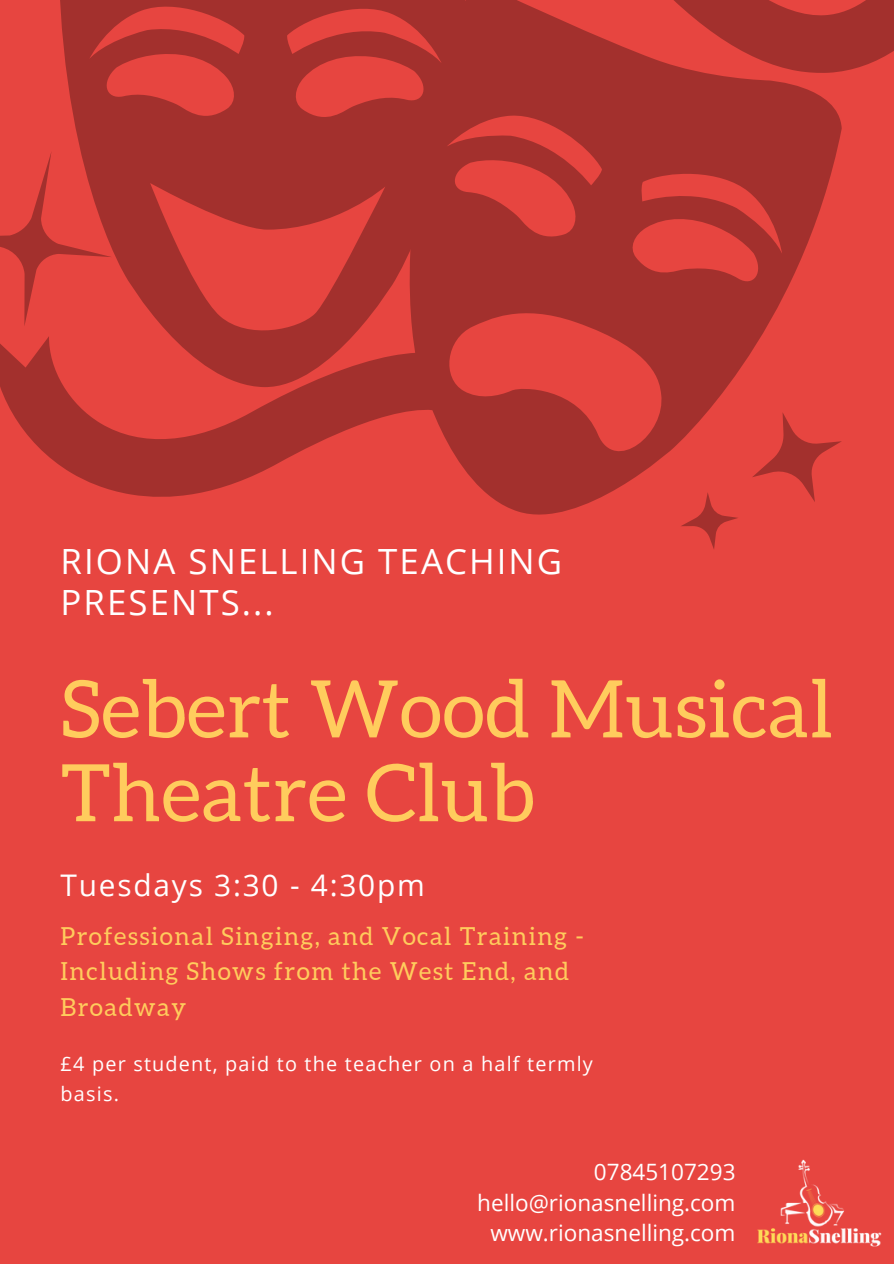
<style>
.page{position:relative;width:894px;height:1264px;background:#fff}
.page>*{position:absolute;margin:0;border:0;box-sizing:border-box;transform-origin:0 0}
.t1{font:79.35px/83.8px "Aleo";letter-spacing:.01em;color:#ffcc5d}
.t2{font:34.8px/41px "Open Sans";letter-spacing:.06em;color:#fff}
.t3{font:29.85px "Open Sans";letter-spacing:.06em;color:#fff}
.t4{font:24.75px/35.4px "Aleo";letter-spacing:.06em;color:#ffcc5d}
.t5{font:22.5px/30.5px "Open Sans";color:#fff;text-align:right}
.t6{font:19.8px/29.8px "Open Sans";letter-spacing:.06em;color:#fff}
</style>
<div class="page">
<div style="left:0;top:0;width:893px;height:1263px;background:#e74540"></div>
<svg style="left:21px;top:426px;width:320px;height:71px;fill:#a3302d"></svg>
<svg style="left:855px;top:0;width:38px;height:69px;fill:#a3302d"></svg>
<svg style="left:341px;top:0;width:514px;height:549px"></svg>
<svg style="left:0;top:0;width:522px;height:426px"></svg>
<svg style="left:428px;top:292px;width:255px;height:190px;fill:#a3302d"></svg>
<svg style="left:623px;top:157px;width:170px;height:141px"></svg>
<svg style="left:89px;top:0;width:161px;height:130px"></svg>
<svg style="left:284px;top:0;width:325px;height:249px"></svg>
<svg style="left:127px;top:149px;width:258px;height:209px;fill:#a3302d"></svg>
<img style="left:757px;top:1159px;width:125px;height:88px">
<h2 class="t2" style="left:61px;top:540px;width:503px">RIONA SNELLING TEACHING<br>PRESENTS...</h2>
<h1 class="t1" style="left:61px;top:667px;width:773px">Sebert Wood Musical<br>Theatre Club</h1>
<p class="t3" style="left:61px;top:863px;width:366px">Tuesdays 3:30 - 4:30pm</p>
<p class="t4" style="left:61px;top:918px;width:524px">Professional Singing, and Vocal Training -<br>Including Shows from the West End, and<br>Broadway</p>
<p class="t6" style="left:61px;top:1048px;width:533px">£4 per student, paid to the teacher on a half termly basis.</p>
<p class="t5" style="left:477px;top:1156px;width:260px">07845107293 hello@rionasnelling.com www.rionasnelling.com</p>
</div>
